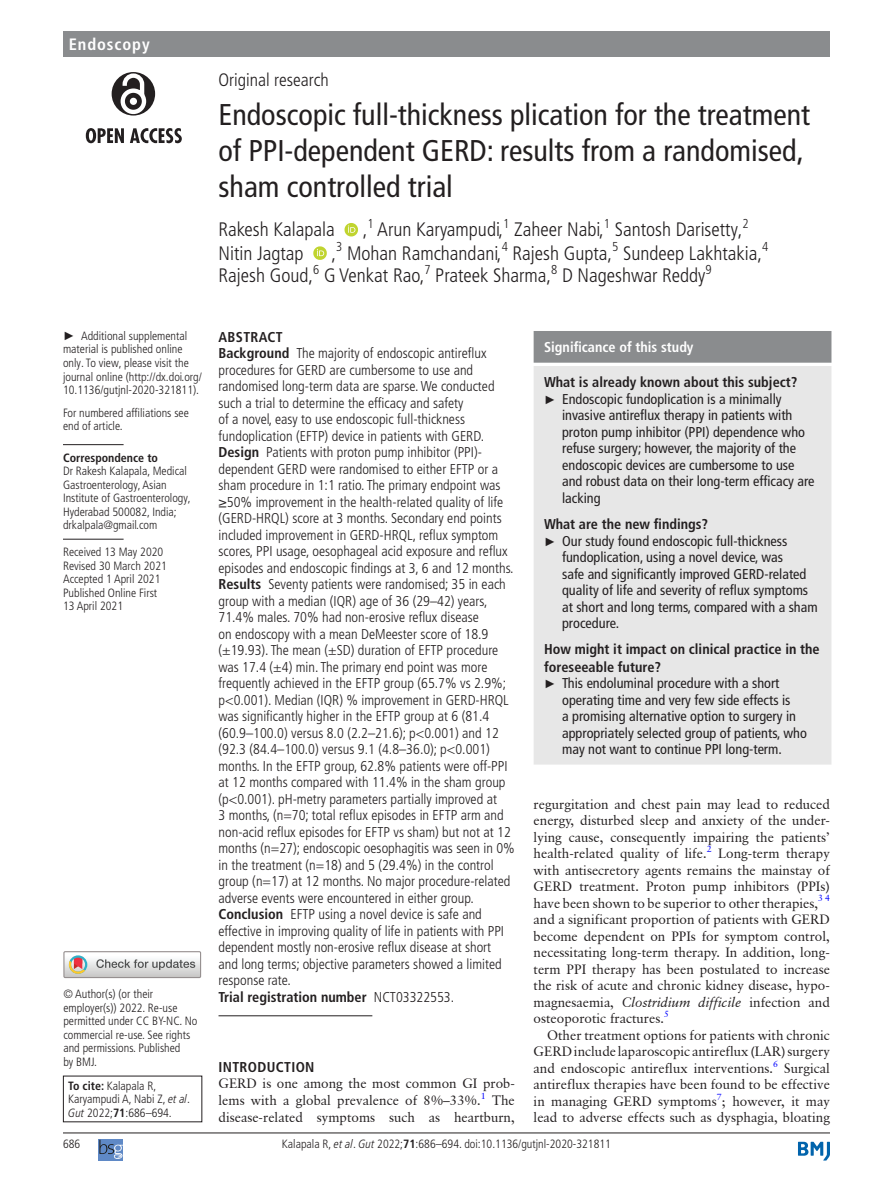
<style>
.page{position:relative;width:893px;height:1191px;background:#fff}
.page>*{position:absolute;margin:0;border:0;box-sizing:border-box;transform-origin:0 0}
.t1{font:condensed 30px/36px "Frutiger LT Pro";color:#231f20}
.t2{font:300 condensed 19.5px "Frutiger LT Pro";color:#231f20}
.t3{font:300 condensed 18px "Frutiger LT Pro";color:#231f20}
.t4{font:700 condensed 16.5px "Frutiger LT Pro";letter-spacing:.055em;color:#fff}
.t5{font:300 condensed 14.25px/16.5px "Frutiger LT Pro";color:#231f20}
.t6{font:condensed 14.25px/16.5px "Frutiger LT Pro";color:#231f20}
.t7{font:700 condensed 14.25px "Frutiger LT Pro";color:#231f20}
.t8{font:700 condensed 14.25px "Frutiger LT Pro";color:#fff}
.t9{font:700 condensed 14.25px "Frutiger LT Pro";letter-spacing:.025em;color:#231f20}
.t10{font:13.5px/16.5px "Classical Garamond BT";color:#231f20;text-align:justify}
.t11{font:300 condensed 12.9px "Frutiger LT Pro";color:#231f20}
.t12{font:300 condensed 12px/13.5px "Frutiger LT Pro";color:#231f20}
.t13{font:700 condensed 12px "Frutiger LT Pro";color:#231f20}
.s1{font-family:"Arial";font-weight:400;font-stretch:normal}
.s2{font-weight:700}
.s3{font-style:italic}
.s4{font-family:"Arial";font-stretch:normal;font-size:12px}
</style>
<div class="page">
<hr style="left:63px;top:1132px;width:767px;height:1px;background:#231f20">
<svg style="left:98px;top:1139px;width:25px;height:21px"></svg>
<svg style="left:99px;top:1139px;width:24px;height:19px"></svg>
<svg style="left:798px;top:1141px;width:32px;height:19px"></svg>
<div style="left:63px;top:31px;width:767px;height:25px;background:#8a8c8e"></div>
<svg style="left:344px;top:223px;width:14px;height:13px"></svg>
<svg style="left:313px;top:246px;width:14px;height:14px"></svg>
<hr style="left:63px;top:444px;width:61px;height:1px;background:#231f20">
<hr style="left:63px;top:539px;width:61px;height:1px;background:#231f20">
<div style="left:63px;top:951px;width:138px;height:27px;border:1px solid #969090"></div>
<svg style="left:64px;top:951px;width:137px;height:26px"></svg>
<hr style="left:219px;top:1015px;width:153px;height:1px;background:#231f20">
<div style="left:534px;top:332px;width:297px;height:30px;background:#8a8c8e"></div>
<div style="left:534px;top:331px;width:297px;height:32px;border:2px solid #8a8c8e"></div>
<div style="left:534px;top:367px;width:297px;height:397px;background:#e7e7e7"></div>
<div style="left:112px;top:72px;width:43px;height:43px;background:#231f20;border-radius:50%"></div>
<svg style="left:86px;top:128px;width:38px;height:15px"></svg>
<svg style="left:130px;top:128px;width:52px;height:15px"></svg>
<svg style="left:118px;top:72px;width:30px;height:44px"></svg>
<div style="left:130px;top:98px;width:7px;height:7px;background:#fff;border-radius:50%"></div>
<p class="t4" style="left:69px;top:34px;width:83px">Endoscopy</p>
<p class="t3" style="left:219px;top:69px;width:112px">Original research</p>
<h1 class="t1" style="left:219px;top:96px;width:593px">Endoscopic full-thickness plication for the treatment of PPI-dependent GERD: results from a randomised, sham controlled trial</h1>
<h2 class="t2" style="left:219px;top:218px;width:118px">Rakesh Kalapala</h2>
<h2 class="t2" style="left:363px;top:218px;width:388px">,<sup>1</sup> Arun Karyampudi,<sup>1</sup> Zaheer Nabi,<sup>1</sup> Santosh Darisetty,<sup>2</sup></h2>
<h2 class="t2" style="left:219px;top:242px;width:87px">Nitin Jagtap</h2>
<p class="t11" style="left:336px;top:239px;width:8px">3</p>
<h2 class="t2" style="left:347px;top:242px;width:156px">Mohan Ramchandani,</h2>
<p class="t11" style="left:502px;top:239px;width:8px">4</p>
<h2 class="t2" style="left:513px;top:242px;width:101px">Rajesh Gupta,</h2>
<p class="t11" style="left:612px;top:239px;width:8px">5</p>
<h2 class="t2" style="left:623px;top:242px;width:140px">Sundeep Lakhtakia,</h2>
<p class="t11" style="left:762px;top:239px;width:8px">4</p>
<h2 class="t2" style="left:331px;top:242px;width:6px">,</h2>
<h2 class="t2" style="left:219px;top:264px;width:96px">Rajesh Goud,</h2>
<p class="t11" style="left:313px;top:262px;width:8px">6</p>
<h2 class="t2" style="left:324px;top:264px;width:102px">G Venkat Rao,</h2>
<p class="t11" style="left:424px;top:262px;width:8px">7</p>
<h2 class="t2" style="left:435px;top:264px;width:117px">Prateek Sharma,</h2>
<p class="t11" style="left:551px;top:262px;width:8px">8</p>
<h2 class="t2" style="left:562px;top:264px;width:145px">D Nageshwar Reddy</h2>
<p class="t11" style="left:705px;top:262px;width:8px">9</p>
<p class="t12" style="left:63px;top:329px;width:140px"><span class="s1">►</span> Additional supplemental material is published online only. To view, please visit the journal online (http://dx.doi.org/<br>10.1136/gutjnl-2020-321811).</p>
<p class="t12" style="left:63px;top:406px;width:127px">For numbered affiliations see end of article.</p>
<p class="t13" style="left:63px;top:450px;width:97px">Correspondence to</p>
<p class="t12" style="left:63px;top:464px;width:129px">Dr Rakesh Kalapala, Medical<br>Gastroenterology, Asian<br>Institute of Gastroenterology,<br>Hyderabad 500082, India; drkalpala@gmail.com</p>
<p class="t12" style="left:63px;top:545px;width:105px">Received 13 May 2020<br>Revised 30 March 2021<br>Accepted 1 April 2021<br>Published Online First<br>13 April 2021</p>
<p class="t12" style="left:63px;top:987px;width:136px">© Author(s) (or their employer(s)) 2022. Re-use permitted under CC BY-NC. No commercial re-use. See rights and permissions. Published<br>by BMJ.</p>
<p class="t12" style="left:68px;top:1079px;width:123px"><span class="s2">To cite:</span> Kalapala R,<br>Karyampudi A, Nabi Z, <span class="s3">et al</span>.<br><span class="s3">Gut</span> 2022;<span class="s2">71</span>:686–694.</p>
<p class="t5" style="left:219px;top:329px;width:298px"><span class="s2">ABSTRACT<br>Background</span> The majority of endoscopic antireflux procedures for GERD are cumbersome to use and randomised long-term data are sparse. We conducted such a trial to determine the efficacy and safety<br>of a novel, easy to use endoscopic full-thickness fundoplication (EFTP) device in patients with GERD.<br><span class="s2">Design</span> Patients with proton pump inhibitor (PPI)- dependent GERD were randomised to either EFTP or a sham procedure in 1:1 ratio. The primary endpoint was ≥50% improvement in the health-related quality of life (GERD-HRQL) score at 3 months. Secondary end points included improvement in GERD-HRQL, reflux symptom scores, PPI usage, oesophageal acid exposure and reflux episodes and endoscopic findings at 3, 6 and 12 months.<br><span class="s2">Results</span> Seventy patients were randomised; 35 in each group with a median (IQR) age of 36 (29–42) years, 71.4% males. 70% had non-erosive reflux disease<br>on endoscopy with a mean DeMeester score of 18.9 (±19.93). The mean (±SD) duration of EFTP procedure was 17.4 (±4) min. The primary end point was more frequently achieved in the EFTP group (65.7% vs 2.9%; p&lt;0.001). Median (IQR) % improvement in GERD-HRQL was significantly higher in the EFTP group at 6 (81.4 (60.9–100.0) versus 8.0 (2.2–21.6); p&lt;0.001) and 12 (92.3 (84.4–100.0) versus 9.1 (4.8–36.0); p&lt;0.001) months. In the EFTP group, 62.8% patients were off-PPI at 12 months compared with 11.4% in the sham group (p&lt;0.001). pH-metry parameters partially improved at<br>3 months, (n=70; total reflux episodes in EFTP arm and non-acid reflux episodes for EFTP vs sham) but not at 12 months (n=27); endoscopic oesophagitis was seen in 0% in the treatment (n=18) and 5 (29.4%) in the control group (n=17) at 12 months. No major procedure-related adverse events were encountered in either group.<br><span class="s2">Conclusion</span> EFTP using a novel device is safe and effective in improving quality of life in patients with PPI dependent mostly non-erosive reflux disease at short<br>and long terms; objective parameters showed a limited response rate.<br><span class="s2">Trial registration number</span> NCT03322553.</p>
<p class="t9" style="left:219px;top:1058px;width:98px">INTRODUCTION</p>
<p class="t10" style="left:219px;top:1075px;width:298px">GERD is one among the most common GI prob&shy;lems with a global prevalence of 8%–33%.<sup>1</sup></p>
<p class="t10" style="left:219px;top:1091px;width:298px;text-align:right">The<br>disease-related symptoms such as heartburn,</p>
<p class="t8" style="left:544px;top:339px;width:151px">Significance of this study</p>
<p class="t6" style="left:544px;top:374px;width:255px"><span class="s2">What is already known about this subject? </span><span class="s4">►</span> Endoscopic fundoplication is a minimally</p>
<p class="t6" style="left:562px;top:407px;width:254px">invasive antireflux therapy in patients with proton pump inhibitor (PPI) dependence who refuse surgery; however, the majority of the endoscopic devices are cumbersome to use and robust data on their long-term efficacy are lacking</p>
<p class="t7" style="left:544px;top:515px;width:166px">What are the new findings?</p>
<p class="t6" style="left:544px;top:532px;width:245px"><span class="s4">►</span> Our study found endoscopic full-thickness</p>
<p class="t6" style="left:562px;top:549px;width:222px">fundoplication, using a novel device, was</p>
<p class="t6" style="left:562px;top:565px;width:246px">safe and significantly improved GERD-related</p>
<p class="t6" style="left:562px;top:582px;width:248px">quality of life and severity of reflux symptoms</p>
<p class="t6" style="left:562px;top:598px;width:257px">at short and long terms, compared with a sham</p>
<p class="t6" style="left:562px;top:615px;width:58px">procedure.</p>
<p class="t7" style="left:544px;top:641px;width:277px">How might it impact on clinical practice in the</p>
<p class="t7" style="left:544px;top:658px;width:118px">foreseeable future?</p>
<p class="t6" style="left:544px;top:675px;width:237px"><span class="s4">►</span> This endoluminal procedure with a short</p>
<p class="t6" style="left:562px;top:691px;width:230px">operating time and very few side effects is</p>
<p class="t6" style="left:562px;top:708px;width:235px">a promising alternative option to surgery in</p>
<p class="t6" style="left:562px;top:724px;width:246px">appropriately selected group of patients, who</p>
<p class="t6" style="left:562px;top:741px;width:221px">may not want to continue PPI long-term.</p>
<p class="t10" style="left:534px;top:795px;width:298px">regurgitation and chest pain may lead to reduced energy, disturbed sleep and anxiety of the under&shy;lying cause, consequently impairing the patients’ health-related quality of life.<sup>2</sup></p>
<p class="t10" style="left:534px;top:845px;width:298px;text-indent:185px">Long-term therapy with antisecretory agents remains the mainstay of GERD treatment. Proton pump inhibitors (PPIs) have been shown to be superior to other therapies,<sup>3</sup> <sup>4 </sup>and a significant proportion of patients with GERD become dependent on PPIs for symptom control, necessitating long-term therapy. In addition, long&shy;term PPI therapy has been postulated to increase the risk of acute and chronic kidney disease, hypo&shy;magnesaemia, <span class="s3">Clostridium difficile</span> infection and osteoporotic fractures.<sup>5</sup></p>
<p class="t10" style="left:534px;top:1026px;width:298px;text-indent:14px">Other treatment options for patients with chronic GERD include laparoscopic antireflux (LAR) surgery and endoscopic antireflux interventions.<sup>6</sup> Surgical antireflux therapies have been found to be effective in managing GERD symptoms<sup>7</sup>; however, it may lead to adverse effects such as dysphagia, bloating</p>
<p class="t12" style="left:63px;top:1136px;width:19px">686</p>
<p class="t12" style="left:282px;top:1136px;width:331px">Kalapala R, <span class="s3">et al</span>. <span class="s3">Gut</span> 2022;<span class="s2">71</span>:686–694. doi:10.1136/gutjnl-2020-321811</p>
</div>
